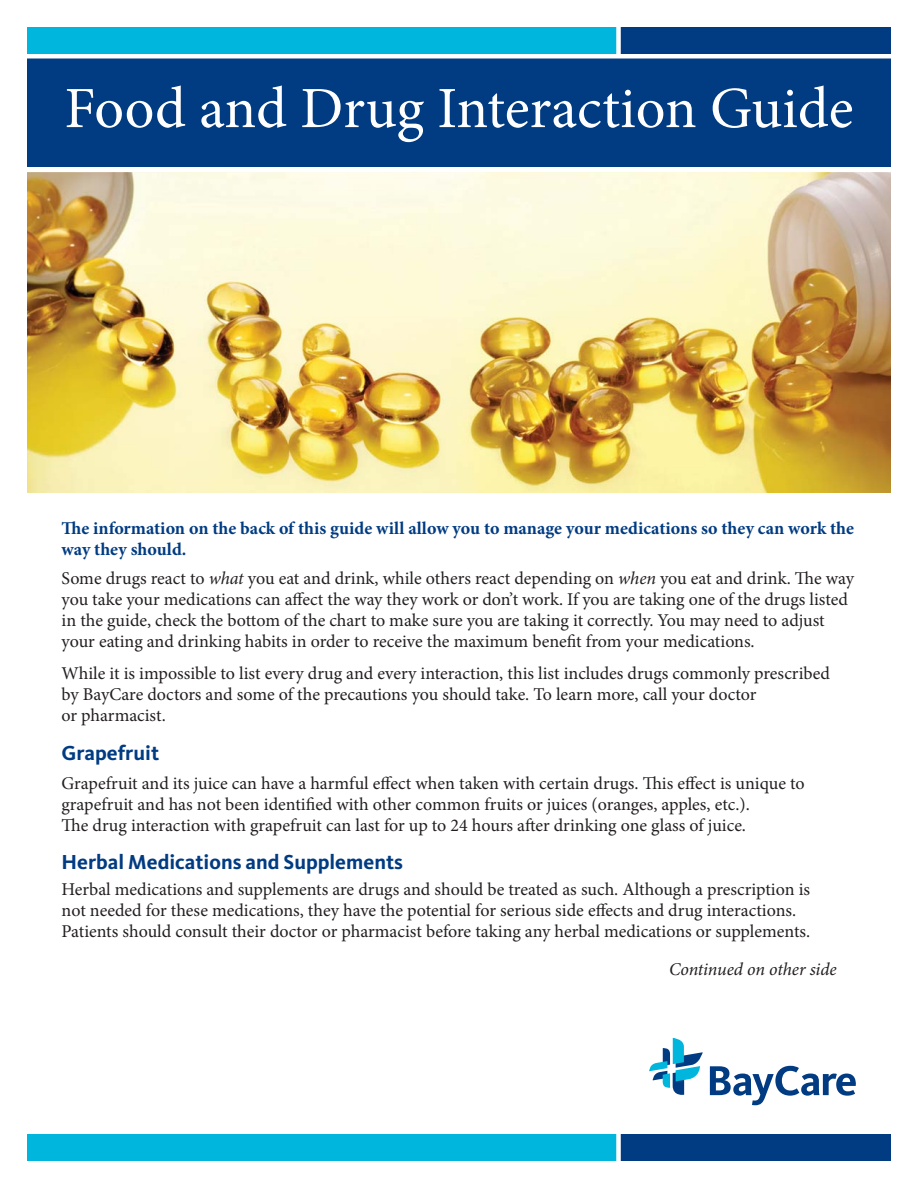
<style>
.page{position:relative;width:918px;height:1188px;background:#fff}
.page>*{position:absolute;margin:0;border:0;box-sizing:border-box;transform-origin:0 0}
.t1{font:58.5px "Minion Pro";color:#fff}
.t2{font:700 21px "Kievit OT";color:#013b82}
.t3{font:18px/21px "Minion Pro";color:#231f20}
.t4{font:700 18px/21.6px "Minion Pro";color:#013b82}
.t5{font:italic 18px "Minion Pro";letter-spacing:-.01em;color:#231f20}
.s1{font-style:italic}
</style>
<div class="page">
<img style="left:27px;top:172px;width:864px;height:320px">
<div style="left:27px;top:27px;width:594px;height:27px;background:#00b6dd"></div>
<div style="left:27px;top:1134px;width:589px;height:27px;background:#00b6dd"></div>
<div style="left:621px;top:27px;width:270px;height:27px;background:#013b82"></div>
<div style="left:619px;top:1134px;width:272px;height:27px;background:#013b82"></div>
<div style="left:27px;top:55px;width:864px;height:112px;background:#013b82"></div>
<hr style="left:0;top:54px;width:918px;height:4px;background:#fff">
<div style="left:616px;top:10px;width:5px;height:46px;background:#fff"></div>
<div style="left:616px;top:1130px;width:5px;height:50px;background:#fff"></div>
<svg style="left:710px;top:1066px;width:146px;height:39px"></svg>
<svg style="left:649px;top:1038px;width:54px;height:57px"></svg>
<h1 class="t1" style="left:64px;top:85px;width:791px">Food and Drug Interaction Guide</h1>
<p class="t4" style="left:62px;top:519px;width:794px">The information on the back of this guide will allow you to manage your medications so they can work the way they should.</p>
<p class="t3" style="left:62px;top:570px;width:794px">Some drugs react to <span class="s1">what</span> you eat and drink, while others react depending on <span class="s1">when</span> you eat and drink. The way you take your medications can affect the way they work or don’t work. If you are taking one of the drugs listed in the guide, check the bottom of the chart to make sure you are taking it correctly. You may need to adjust your eating and drinking habits in order to receive the maximum benefit from your medications.</p>
<p class="t3" style="left:62px;top:664px;width:770px">While it is impossible to list every drug and every interaction, this list includes drugs commonly prescribed by BayCare doctors and some of the precautions you should take. To learn more, call your doctor<br>or pharmacist.</p>
<p class="t2" style="left:62px;top:740px;width:99px">Grapefruit</p>
<p class="t3" style="left:62px;top:774px;width:745px">Grapefruit and its juice can have a harmful effect when taken with certain drugs. This effect is unique to grapefruit and has not been identified with other common fruits or juices (oranges, apples, etc.).<br>The drug interaction with grapefruit can last for up to 24 hours after drinking one glass of juice.</p>
<p class="t2" style="left:62px;top:850px;width:343px">Herbal Medications and Supplements</p>
<p class="t3" style="left:62px;top:881px;width:750px">Herbal medications and supplements are drugs and should be treated as such. Although a prescription is not needed for these medications, they have the potential for serious side effects and drug interactions.<br>Patients should consult their doctor or pharmacist before taking any herbal medications or supplements.</p>
<p class="t5" style="left:669px;top:958px;width:169px">Continued on other side</p>
</div>
